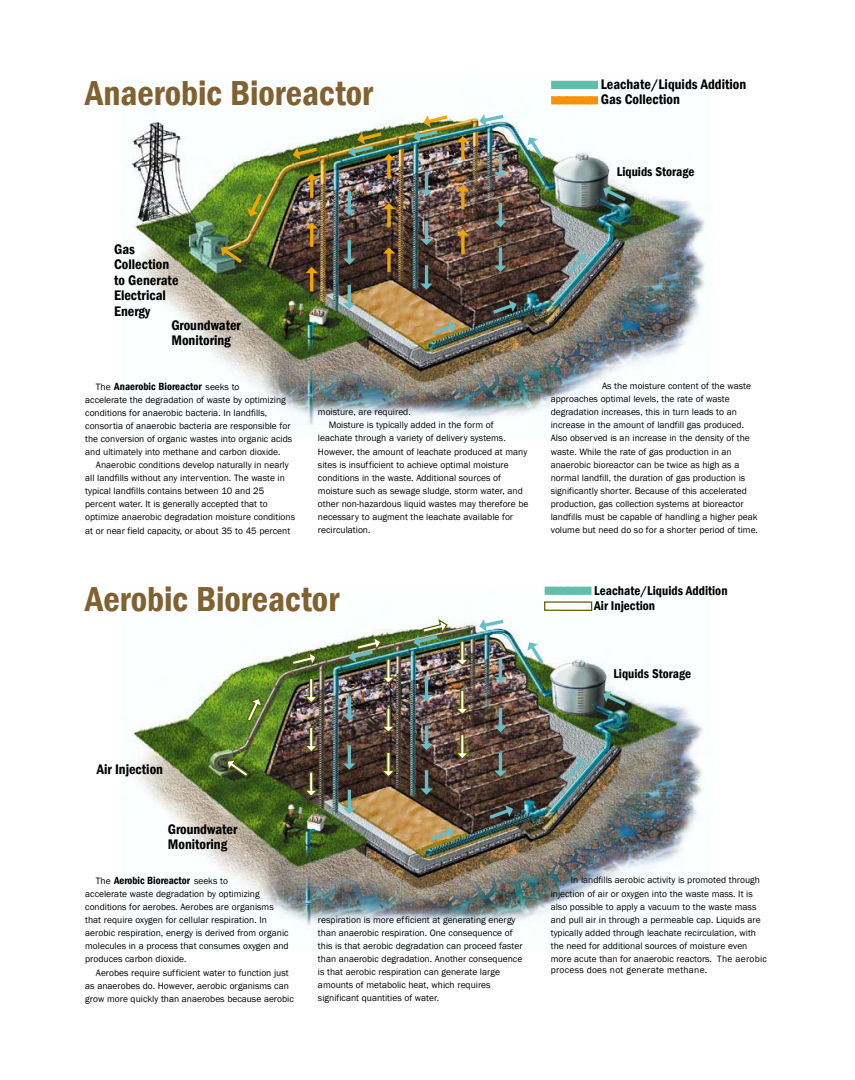
<style>
.page{position:relative;width:855px;height:1080px;background:#fff}
.page>*{position:absolute;margin:0;border:0;box-sizing:border-box;transform-origin:0 0}
.t1{font:600 condensed 35.62px "Franklin Gothic";color:#826131}
.t2{font:600 condensed 14.25px/15.5px "Franklin Gothic";color:#000}
.t3{font:600 condensed 13px/15.4px "Franklin Gothic";color:#000}
.t4{font:600 condensed 10.62px "Franklin Gothic";color:#000}
.t5{font:9.5px/13.1px "Franklin Gothic";color:#000}
.t6{font:9.5px "Franklin Gothic";letter-spacing:.03em;color:#000}
.s1{font-weight:400;font-stretch:normal;font-size:9.5px}
</style>
<div class="page">
<img style="left:131px;top:80px;width:575px;height:349px">
<svg style="left:551px;top:81px;width:47px;height:8px"></svg>
<svg style="left:551px;top:96px;width:47px;height:8px"></svg>
<img style="left:132px;top:589px;width:572px;height:340px">
<svg style="left:545px;top:587px;width:47px;height:8px"></svg>
<div style="left:545px;top:602px;width:47px;height:8px;background:#fff"></div>
<div style="left:544px;top:601px;width:48px;height:10px;border:1px solid #5f5f00"></div>
<svg style="left:247px;top:193px;width:15px;height:23px"></svg>
<svg style="left:221px;top:246px;width:21px;height:17px"></svg>
<svg style="left:293px;top:148px;width:24px;height:12px"></svg>
<svg style="left:306px;top:173px;width:12px;height:25px"></svg>
<svg style="left:306px;top:267px;width:12px;height:24px"></svg>
<svg style="left:306px;top:222px;width:12px;height:25px"></svg>
<svg style="left:343px;top:191px;width:13px;height:25px"></svg>
<svg style="left:343px;top:285px;width:13px;height:24px"></svg>
<svg style="left:343px;top:240px;width:13px;height:25px"></svg>
<svg style="left:383px;top:247px;width:12px;height:25px"></svg>
<svg style="left:383px;top:203px;width:12px;height:24px"></svg>
<svg style="left:420px;top:172px;width:13px;height:24px"></svg>
<svg style="left:420px;top:265px;width:13px;height:25px"></svg>
<svg style="left:432px;top:321px;width:24px;height:14px"></svg>
<svg style="left:493px;top:300px;width:24px;height:14px"></svg>
<svg style="left:603px;top:186px;width:23px;height:15px"></svg>
<svg style="left:527px;top:137px;width:17px;height:22px"></svg>
<svg style="left:568px;top:254px;width:18px;height:20px"></svg>
<svg style="left:420px;top:221px;width:13px;height:24px"></svg>
<svg style="left:457px;top:136px;width:12px;height:24px"></svg>
<svg style="left:457px;top:229px;width:12px;height:25px"></svg>
<svg style="left:457px;top:185px;width:12px;height:24px"></svg>
<svg style="left:494px;top:154px;width:13px;height:24px"></svg>
<svg style="left:494px;top:247px;width:13px;height:25px"></svg>
<svg style="left:494px;top:203px;width:13px;height:24px"></svg>
<img style="left:349px;top:132px;width:46px;height:46px">
<svg style="left:413px;top:115px;width:34px;height:27px"></svg>
<svg style="left:479px;top:114px;width:24px;height:12px"></svg>
<svg style="left:246px;top:697px;width:17px;height:24px"></svg>
<svg style="left:226px;top:758px;width:23px;height:20px"></svg>
<svg style="left:291px;top:651px;width:27px;height:14px"></svg>
<svg style="left:304px;top:677px;width:15px;height:26px"></svg>
<svg style="left:304px;top:771px;width:15px;height:25px"></svg>
<svg style="left:304px;top:726px;width:15px;height:26px"></svg>
<svg style="left:343px;top:696px;width:13px;height:25px"></svg>
<svg style="left:343px;top:790px;width:13px;height:24px"></svg>
<svg style="left:343px;top:745px;width:13px;height:25px"></svg>
<svg style="left:381px;top:751px;width:15px;height:26px"></svg>
<svg style="left:381px;top:707px;width:15px;height:25px"></svg>
<svg style="left:420px;top:677px;width:13px;height:24px"></svg>
<svg style="left:420px;top:770px;width:13px;height:25px"></svg>
<svg style="left:430px;top:827px;width:24px;height:13px"></svg>
<svg style="left:490px;top:805px;width:23px;height:14px"></svg>
<svg style="left:603px;top:691px;width:23px;height:15px"></svg>
<svg style="left:527px;top:642px;width:17px;height:22px"></svg>
<svg style="left:567px;top:759px;width:18px;height:20px"></svg>
<svg style="left:420px;top:726px;width:13px;height:24px"></svg>
<svg style="left:455px;top:640px;width:15px;height:25px"></svg>
<svg style="left:455px;top:733px;width:15px;height:26px"></svg>
<svg style="left:455px;top:689px;width:15px;height:25px"></svg>
<svg style="left:494px;top:659px;width:13px;height:24px"></svg>
<svg style="left:494px;top:752px;width:13px;height:25px"></svg>
<svg style="left:494px;top:708px;width:13px;height:24px"></svg>
<img style="left:349px;top:636px;width:47px;height:47px">
<svg style="left:413px;top:619px;width:35px;height:28px"></svg>
<svg style="left:479px;top:619px;width:24px;height:12px"></svg>
<h1 class="t1" style="left:85px;top:70px;width:290px">Anaerobic Bioreactor</h1>
<h2 class="t2" style="left:601px;top:76px;width:147px">Leachate/Liquids Addition<br>Gas Collection</h2>
<h3 class="t3" style="left:617px;top:164px;width:79px">Liquids Storage</h3>
<h2 class="t2" style="left:114px;top:241px;width:66px">Gas<br>Collection to Generate<br>Electrical<br>Energy</h2>
<h2 class="t2" style="left:171px;top:317px;width:71px">Groundwater<br>Monitoring</h2>
<p class="t4" style="left:96px;top:379px;width:145px"><span class="s1">The</span> Anaerobic Bioreactor <span class="s1">seeks to</span></p>
<p class="t5" style="left:85px;top:393px;width:208px">accelerate the degradation of waste by optimizing conditions for anaerobic bacteria. In landfills, consortia of anaerobic bacteria are responsible for the conversion of organic wastes into organic acids and ultimately into methane and carbon dioxide.</p>
<p class="t5" style="left:85px;top:459px;width:211px;text-indent:11px">Anaerobic conditions develop naturally in nearly all landfills without any intervention. The waste in typical landfills contains between 10 and 25 percent water. It is generally accepted that to optimize anaerobic degradation moisture conditions at or near field capacity, or about 35 to 45 percent</p>
<p class="t5" style="left:318px;top:406px;width:94px">moisture, are required.</p>
<p class="t5" style="left:329px;top:419px;width:166px">Moisture is typically added in the form of</p>
<p class="t5" style="left:318px;top:432px;width:189px">leachate through a variety of delivery systems.</p>
<p class="t5" style="left:318px;top:445px;width:211px">However, the amount of leachate produced at many</p>
<p class="t5" style="left:318px;top:458px;width:192px">sites is insufficient to achieve optimal moisture</p>
<p class="t5" style="left:318px;top:471px;width:184px">conditions in the waste. Additional sources of</p>
<p class="t5" style="left:318px;top:484px;width:206px">moisture such as sewage sludge, storm water, and</p>
<p class="t5" style="left:318px;top:497px;width:212px">other non-hazardous liquid wastes may therefore be</p>
<p class="t5" style="left:318px;top:510px;width:197px">necessary to augment the leachate available for</p>
<p class="t5" style="left:318px;top:523px;width:54px">recirculation.</p>
<h1 class="t1" style="left:85px;top:576px;width:256px">Aerobic Bioreactor</h1>
<p class="t5" style="left:551px;top:380px;width:209px;text-indent:51px">As the moisture content of the waste approaches optimal levels, the rate of waste degradation increases, this in turn leads to an increase in the amount of landfill gas produced.<br>Also observed is an increase in the density of the waste. While the rate of gas production in an anaerobic bioreactor can be twice as high as a normal landfill, the duration of gas production is significantly shorter. Because of this accelerated production, gas collection systems at bioreactor landfills must be capable of handling a higher peak volume but need do so for a shorter period of time.</p>
<h3 class="t3" style="left:594px;top:583px;width:135px">Leachate/Liquids Addition<br>Air Injection</h3>
<h3 class="t3" style="left:613px;top:666px;width:79px">Liquids Storage</h3>
<h2 class="t2" style="left:97px;top:762px;width:68px">Air Injection</h2>
<h2 class="t2" style="left:168px;top:821px;width:71px">Groundwater<br>Monitoring</h2>
<p class="t4" style="left:96px;top:873px;width:134px"><span class="s1">The</span> Aerobic Bioreactor <span class="s1">seeks to</span></p>
<p class="t5" style="left:85px;top:888px;width:205px">accelerate waste degradation by optimizing conditions for aerobes. Aerobes are organisms that require oxygen for cellular respiration. In aerobic respiration, energy is derived from organic molecules in a process that consumes oxygen and produces carbon dioxide.</p>
<p class="t5" style="left:85px;top:966px;width:210px;text-align:center">Aerobes require sufficient water to function just<br>as anaerobes do. However, aerobic organisms can grow more quickly than anaerobes because aerobic</p>
<p class="t5" style="left:318px;top:913px;width:206px">respiration is more efficient at generating energy than anaerobic respiration. One consequence of this is that aerobic degradation can proceed faster than anaerobic degradation. Another consequence is that aerobic respiration can generate large amounts of metabolic heat, which requires significant quantities of water.</p>
<p class="t5" style="left:551px;top:874px;width:218px;text-indent:20px">In landfills aerobic activity is promoted through injection of air or oxygen into the waste mass. It is also possible to apply a vacuum to the waste mass and pull air in through a permeable cap. Liquids are typically added through leachate recirculation, with the need for additional sources of moisture even more acute than for anaerobic reactors. The aerobic</p>
<p class="t6" style="left:551px;top:964px;width:158px">process does not generate methane.</p>
</div>
